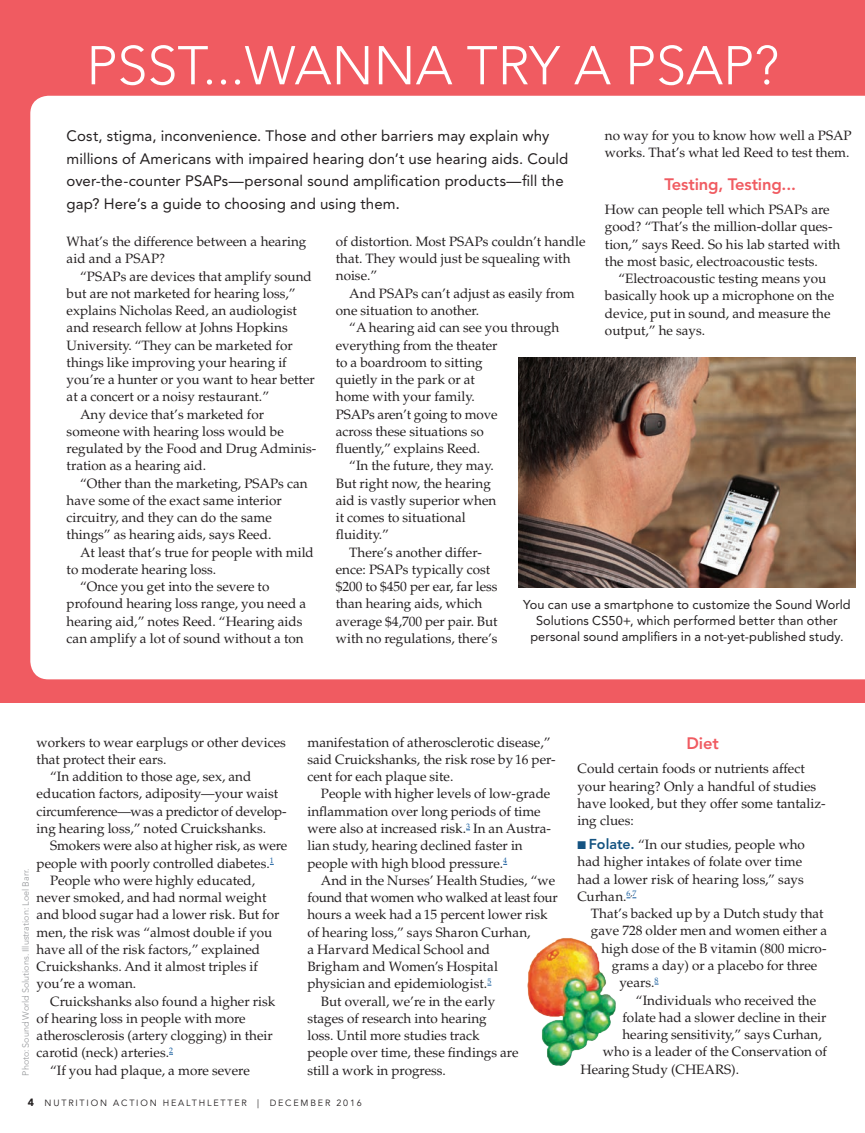
<style>
.page{position:relative;width:865px;height:1133px;background:#fff}
.page>*{position:absolute;margin:0;border:0;box-sizing:border-box;transform-origin:0 0}
.t1{font:300 54px "Avenir LT Std";color:#fff}
.t2{font:800 16.5px "Avenir LT Std";letter-spacing:-.01em;color:#f05b61}
.t3{font:15px/22.5px "Avenir LT Std";letter-spacing:.005em;color:#231f20}
.t4{font:13.5px/17.2px "Palatino LT Std";color:#231f20}
.t5{font:13.5px "Palatino LT Std";letter-spacing:-.02em;color:#231f20}
.t6{font:12.75px/15.8px "Avenir LT Std";letter-spacing:.005em;color:#231f20;text-align:center}
.t7{font:11.25px "Zapf Dingbats ITC";color:#145381}
.t8{font:300 9px "Avenir LT Std";color:#939598}
.t9{font:9px "Avenir LT Std";letter-spacing:.2em;color:#231f20}
.s1{font-size:16.5px}
.s2{font-weight:900;font-size:10.5px}
.s3{color:#145381}
.s4{font-family:"Avenir LT Std";font-weight:800;font-size:14.25px;color:#145381}
</style>
<div class="page">
<div style="left:0;top:0;width:865px;height:703px;background:#f05b61"></div>
<div style="left:30px;top:96px;width:835px;height:583px;background:#fff"></div>
<img style="left:518px;top:357px;width:337px;height:230px">
<img style="left:527px;top:938px;width:89px;height:128px">
<h1 class="t1" style="left:86px;top:34px;width:694px">PSST...WANNA TRY A PSAP?</h1>
<p class="t3" style="left:67px;top:125px;width:503px">Cost, stigma, inconvenience. Those and other barriers may explain why millions of Americans with impaired hearing don’t use hearing aids. Could over-the-counter PSAPs—personal sound amplification products—fill the gap? Here’s a guide to choosing and using them<span class="s1">.</span></p>
<p class="t4" style="left:336px;top:233px;width:251px">of distortion. Most PSAPs couldn’t handle that. They would just be squealing with noise.”</p>
<p class="t4" style="left:336px;top:285px;width:240px;text-indent:14px">And PSAPs can’t adjust as easily from one situation to another.</p>
<p class="t4" style="left:349px;top:319px;width:211px">“A hearing aid can see you through</p>
<p class="t4" style="left:336px;top:336px;width:163px">everything from the theater</p>
<p class="t4" style="left:336px;top:354px;width:148px">to a boardroom to sitting</p>
<p class="t4" style="left:336px;top:371px;width:141px">quietly in the park or at</p>
<p class="t4" style="left:336px;top:388px;width:140px">home with your family.</p>
<p class="t4" style="left:336px;top:405px;width:163px">PSAPs aren’t going to move</p>
<p class="t4" style="left:336px;top:423px;width:150px">across these situations so</p>
<p class="t4" style="left:336px;top:440px;width:146px">fluently,” explains Reed.</p>
<p class="t4" style="left:349px;top:457px;width:146px">“In the future, they may.</p>
<p class="t4" style="left:336px;top:474px;width:157px">But right now, the hearing</p>
<p class="t4" style="left:336px;top:492px;width:162px">aid is vastly superior when</p>
<p class="t4" style="left:336px;top:509px;width:131px">it comes to situational</p>
<p class="t4" style="left:336px;top:526px;width:54px">fluidity.”</p>
<p class="t4" style="left:349px;top:543px;width:134px">There’s another differ-</p>
<p class="t4" style="left:336px;top:561px;width:156px">ence: PSAPs typically cost</p>
<p class="t4" style="left:336px;top:578px;width:163px">$200 to $450 per ear, far less</p>
<p class="t4" style="left:336px;top:595px;width:148px">than hearing aids, which</p>
<p class="t4" style="left:336px;top:612px;width:163px">average $4,700 per pair. But</p>
<p class="t4" style="left:336px;top:630px;width:163px">with no regulations, there’s</p>
<p class="t4" style="left:605px;top:127px;width:248px">no way for you to know how well a PSAP works. That’s what led Reed to test them.</p>
<p class="t2" style="left:664px;top:175px;width:133px">Testing, Testing...</p>
<p class="t4" style="left:605px;top:201px;width:237px">How can people tell which PSAPs are good? “That’s the million-dollar ques&shy;tion,” says Reed. So his lab started with the most basic, electroacoustic tests.</p>
<p class="t4" style="left:605px;top:270px;width:231px;text-indent:14px">“Electroacoustic testing means you basically hook up a microphone on the device, put in sound, and measure the output,” he says.</p>
<p class="t4" style="left:67px;top:233px;width:241px">What’s the difference between a hearing aid and a PSAP?</p>
<p class="t4" style="left:80px;top:267px;width:233px">“PSAPs are devices that amplify sound</p>
<p class="t4" style="left:67px;top:285px;width:231px">but are not marketed for hearing loss,”</p>
<p class="t4" style="left:67px;top:302px;width:232px">explains Nicholas Reed, an audiologist</p>
<p class="t4" style="left:67px;top:319px;width:223px">and research fellow at Johns Hopkins</p>
<p class="t4" style="left:67px;top:336px;width:228px">University. “They can be marketed for</p>
<p class="t4" style="left:67px;top:354px;width:222px">things like improving your hearing if</p>
<p class="t4" style="left:67px;top:371px;width:250px">you’re a hunter or you want to hear better</p>
<p class="t4" style="left:67px;top:388px;width:204px">at a concert or a noisy restaurant.”</p>
<p class="t4" style="left:80px;top:405px;width:185px">Any device that’s marketed for</p>
<p class="t4" style="left:67px;top:423px;width:219px">someone with hearing loss would be</p>
<p class="t4" style="left:67px;top:440px;width:251px">regulated by the Food and Drug Adminis-</p>
<p class="t4" style="left:67px;top:457px;width:141px">tration as a hearing aid.</p>
<p class="t4" style="left:80px;top:474px;width:229px">“Other than the marketing, PSAPs can</p>
<p class="t4" style="left:67px;top:492px;width:217px">have some of the exact same interior</p>
<p class="t4" style="left:67px;top:509px;width:207px">circuitry, and they can do the same</p>
<p class="t4" style="left:67px;top:526px;width:206px">things” as hearing aids, says Reed.</p>
<p class="t4" style="left:80px;top:543px;width:235px">At least that’s true for people with mild</p>
<p class="t4" style="left:67px;top:561px;width:151px">to moderate hearing loss.</p>
<p class="t4" style="left:80px;top:578px;width:191px">“Once you get into the severe to</p>
<p class="t4" style="left:67px;top:595px;width:241px">profound hearing loss range, you need a</p>
<p class="t4" style="left:67px;top:612px;width:237px">hearing aid,” notes Reed. “Hearing aids</p>
<p class="t4" style="left:67px;top:630px;width:238px">can amplify a lot of sound without a ton</p>
<p class="t6" style="left:523px;top:597px;width:329px">You can use a smartphone to customize the Sound World<br>Solutions CS50+, which performed better than other personal sound amplifiers in a not-yet-published study.</p>
<p class="t4" style="left:37px;top:733px;width:251px">workers to wear earplugs or other devices</p>
<p class="t4" style="left:37px;top:751px;width:131px">that protect their ears.</p>
<p class="t4" style="left:50px;top:768px;width:203px">“In addition to those age, sex, and</p>
<p class="t4" style="left:37px;top:785px;width:243px">education factors, adiposity—your waist</p>
<p class="t5" style="left:37px;top:803px;width:251px">circumference—was a predictor of develop-</p>
<p class="t4" style="left:37px;top:820px;width:231px">ing hearing loss,” noted Cruickshanks.</p>
<p class="t4" style="left:50px;top:837px;width:238px">Smokers were also at higher risk, as were</p>
<p class="t4" style="left:37px;top:854px;width:239px">people with poorly controlled diabetes.<sup>1</sup></p>
<p class="t4" style="left:50px;top:871px;width:207px">People who were highly educated,</p>
<p class="t4" style="left:37px;top:889px;width:231px">never smoked, and had normal weight</p>
<p class="t4" style="left:37px;top:906px;width:244px">and blood sugar had a lower risk. But for</p>
<p class="t4" style="left:37px;top:923px;width:237px">men, the risk was “almost double if you</p>
<p class="t4" style="left:37px;top:940px;width:225px">have all of the risk factors,” explained</p>
<p class="t4" style="left:37px;top:958px;width:223px">Cruickshanks. And it almost triples if</p>
<p class="t4" style="left:37px;top:975px;width:101px">you’re a woman.</p>
<p class="t4" style="left:50px;top:992px;width:227px">Cruickshanks also found a higher risk</p>
<p class="t4" style="left:37px;top:1009px;width:211px">of hearing loss in people with more</p>
<p class="t4" style="left:37px;top:1027px;width:238px">atherosclerosis (artery clogging) in their</p>
<p class="t4" style="left:37px;top:1044px;width:138px">carotid (neck) arteries.<sup>2</sup></p>
<p class="t4" style="left:50px;top:1061px;width:201px">“If you had plaque, a more severe</p>
<p class="t8" style="left:20px;top:1075px;width:208px;rotate:-90deg">Photo: Sound World Solutions. Illustration: Loel Barr.</p>
<p class="t4" style="left:307px;top:733px;width:250px">manifestation of atherosclerotic disease,” said Cruickshanks, the risk rose by16 per&shy;cent for each plaque site.</p>
<p class="t4" style="left:307px;top:785px;width:245px;text-indent:14px">People with higher levels of low-grade inflammation over long periods of time were also at increased risk.<sup>3</sup> In an Austra&shy;lian study, hearing declined faster in people with high blood pressure.<sup>4</sup></p>
<p class="t4" style="left:321px;top:871px;width:236px">And in the Nurses’ Health Studies, “we</p>
<p class="t5" style="left:307px;top:889px;width:252px">found that women who walked at least four</p>
<p class="t4" style="left:307px;top:906px;width:242px">hours a week had a 15 percent lower risk</p>
<p class="t4" style="left:307px;top:923px;width:225px">of hearing loss,” says Sharon Curhan,</p>
<p class="t4" style="left:307px;top:940px;width:184px">a Harvard Medical School and</p>
<p class="t4" style="left:307px;top:958px;width:192px">Brigham and Women’s Hospital</p>
<p class="t4" style="left:307px;top:975px;width:185px">physician and epidemiologist.<sup>5</sup></p>
<p class="t4" style="left:321px;top:992px;width:176px">But overall, we’re in the early</p>
<p class="t4" style="left:307px;top:1009px;width:181px">stages of research into hearing</p>
<p class="t4" style="left:307px;top:1027px;width:174px">loss. Until more studies track</p>
<p class="t4" style="left:307px;top:1044px;width:213px">people over time, these findings are</p>
<p class="t4" style="left:307px;top:1061px;width:140px">still a work in progress.</p>
<p class="t9" style="left:28px;top:1097px;width:336px"><span class="s2">4</span> NUTRITION ACTION HEALTHLETTER | DECEMBER 2016</p>
<p class="t2" style="left:687px;top:734px;width:34px">Diet</p>
<p class="t4" style="left:577px;top:760px;width:250px">Could certain foods or nutrients affect your hearing? Only a handful of studies have looked, but they offer some tantaliz&shy;ing clues:</p>
<p class="t7" style="left:586px;top:840px;width:5px">■</p>
<p class="t4" style="left:577px;top:836px;width:229px"><span class="s3">■</span> <span class="s4">Folate.</span> “In our studies, people who had higher intakes of folate over time had a lower risk of hearing loss,” says<br>Curhan.<sup>6</sup><sup>,</sup><sup>7</sup></p>
<p class="t4" style="left:591px;top:905px;width:234px">That’s backed up by a Dutch study that</p>
<p class="t4" style="left:591px;top:922px;width:238px">gave 728 older men and women either a</p>
<p class="t4" style="left:601px;top:939px;width:227px">high dose of the B vitamin (800 micro-</p>
<p class="t4" style="left:612px;top:957px;width:207px">grams a day) or a placebo for three</p>
<p class="t4" style="left:619px;top:974px;width:41px">years.<sup>8</sup></p>
<p class="t4" style="left:636px;top:991px;width:182px">“Individuals who received the</p>
<p class="t4" style="left:622px;top:1008px;width:205px">folate had a slower decline in their</p>
<p class="t4" style="left:622px;top:1026px;width:201px">hearing sensitivity,” says Curhan,</p>
<p class="t4" style="left:603px;top:1043px;width:226px">who is a leader of the Conservation of</p>
<p class="t4" style="left:580px;top:1060px;width:160px">Hearing Study (CHEARS).</p>
</div>
